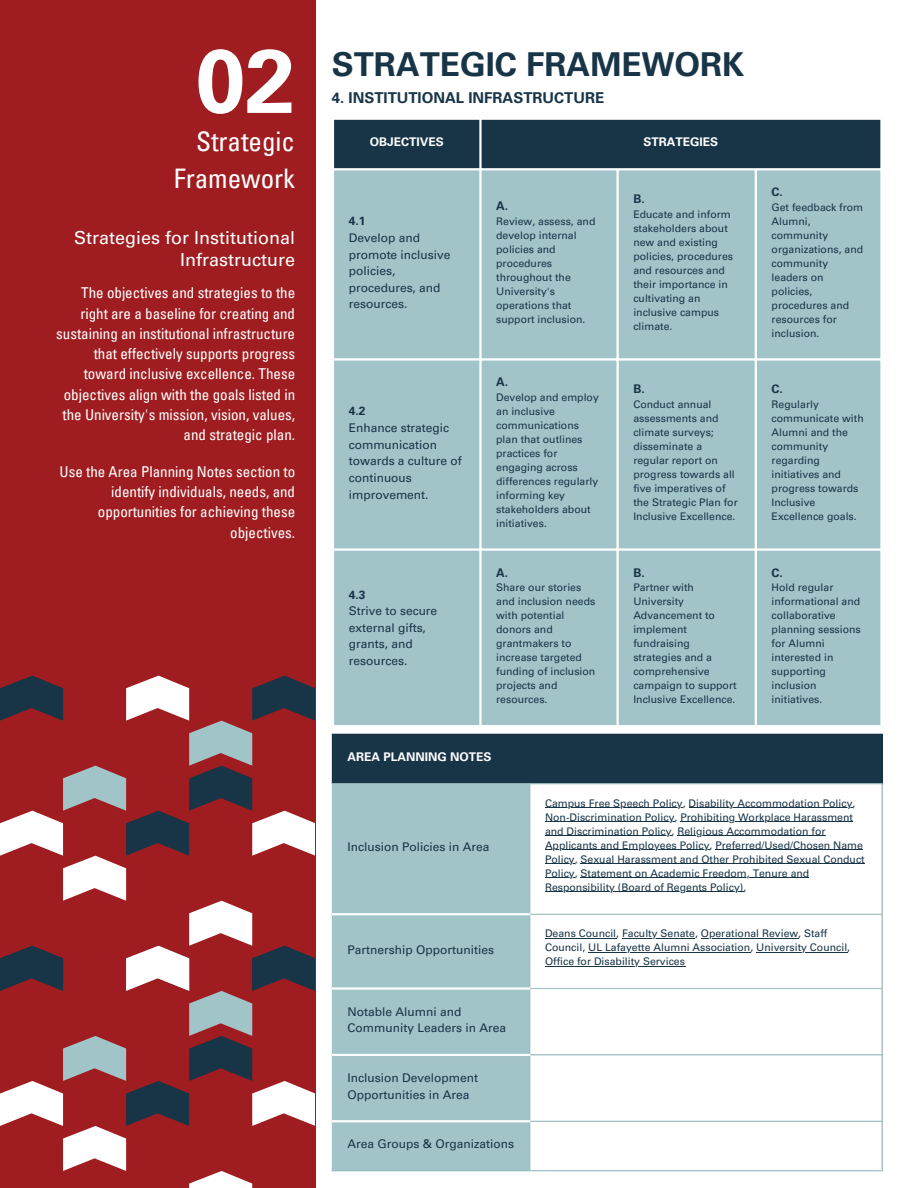
<style>
.page{position:relative;width:918px;height:1188px;background:#fff}
.page>*{position:absolute;margin:0;border:0;box-sizing:border-box;transform-origin:0 0}
.t1{font:700 90px "Univers LT Pro 65";color:#fff}
.t2{font:700 33px "Univers LT Pro 65";color:#183447}
.t3{font:condensed 27px/37.2px "Univers LT Pro";color:#fff;text-align:right}
.t4{font:18px/21.8px "Univers LT Pro 55 Roman";color:#fff;text-align:right}
.t5{font:condensed 15px/20.2px "Univers LT Pro";color:#fff;text-align:right}
.t6{font:700 15px "Univers LT Pro 65";color:#183447}
.t7{font:12px/16.6px "Univers LT Pro 55 Roman";color:#183447}
.t8{font:700 12px "Univers LT Pro 65";color:#fff}
.t9{font:700 12px "Univers LT Pro 65";color:#183447}
.t10{font:10.5px/14px "Univers LT Pro 55 Roman";color:#183447}
</style>
<div class="page">
<div style="left:0;top:0;width:315px;height:1188px;background:#9f1d20"></div>
<svg style="left:0;top:676px;width:315px;height:512px"></svg>
<div style="left:334px;top:120px;width:546px;height:48px;background:#183447"></div>
<div style="left:334px;top:170px;width:546px;height:555px;background:#a1c4c9"></div>
<hr style="left:479px;top:120px;width:3px;height:605px;background:#fff">
<hr style="left:617px;top:170px;width:2px;height:555px;background:#fff">
<hr style="left:755px;top:170px;width:2px;height:555px;background:#fff">
<hr style="left:332px;top:358px;width:551px;height:3px;background:#fff">
<hr style="left:332px;top:548px;width:551px;height:3px;background:#fff">
<div style="left:332px;top:734px;width:550px;height:50px;background:#183447"></div>
<div style="left:333px;top:784px;width:196px;height:386px;background:#a1c4c9"></div>
<svg style="left:530px;top:784px;width:352px;height:386px"></svg>
<hr style="left:545px;top:808px;width:138px;height:1px;background:#183447">
<hr style="left:689px;top:808px;width:164px;height:1px;background:#183447">
<hr style="left:545px;top:822px;width:130px;height:1px;background:#183447">
<hr style="left:680px;top:822px;width:173px;height:1px;background:#183447">
<hr style="left:545px;top:836px;width:127px;height:1px;background:#183447">
<hr style="left:677px;top:836px;width:149px;height:1px;background:#183447">
<hr style="left:545px;top:850px;width:165px;height:1px;background:#183447">
<hr style="left:715px;top:850px;width:148px;height:1px;background:#183447">
<hr style="left:545px;top:864px;width:30px;height:1px;background:#183447">
<hr style="left:581px;top:864px;width:284px;height:1px;background:#183447">
<hr style="left:545px;top:878px;width:30px;height:1px;background:#183447">
<hr style="left:581px;top:878px;width:228px;height:1px;background:#183447">
<hr style="left:545px;top:892px;width:198px;height:1px;background:#183447">
<hr style="left:545px;top:938px;width:71px;height:1px;background:#183447">
<hr style="left:622px;top:938px;width:73px;height:1px;background:#183447">
<hr style="left:701px;top:938px;width:97px;height:1px;background:#183447">
<hr style="left:588px;top:952px;width:162px;height:1px;background:#183447">
<hr style="left:756px;top:952px;width:91px;height:1px;background:#183447">
<hr style="left:545px;top:966px;width:140px;height:1px;background:#183447">
<hr style="left:882px;top:735px;width:1px;height:48px;background:#183447">
<hr style="left:332px;top:734px;width:551px;height:1px;background:#183447">
<hr style="left:332px;top:784px;width:1px;height:386px;background:#a1c4c9">
<hr style="left:529px;top:784px;width:1px;height:386px;background:#a1c4c9">
<hr style="left:882px;top:784px;width:1px;height:386px;background:#a1c4c9">
<hr style="left:332px;top:783px;width:551px;height:1px;background:#a1c4c9">
<hr style="left:530px;top:914px;width:353px;height:1px;background:#a1c4c9">
<hr style="left:530px;top:988px;width:353px;height:1px;background:#a1c4c9">
<hr style="left:530px;top:1054px;width:353px;height:1px;background:#a1c4c9">
<hr style="left:530px;top:1121px;width:353px;height:1px;background:#a1c4c9">
<hr style="left:332px;top:1170px;width:551px;height:1px;background:#a1c4c9">
<hr style="left:332px;top:913px;width:198px;height:2px;background:#fff">
<hr style="left:332px;top:987px;width:198px;height:3px;background:#fff">
<hr style="left:332px;top:1054px;width:198px;height:2px;background:#fff">
<hr style="left:332px;top:1120px;width:198px;height:2px;background:#fff">
<p class="t1" style="left:195px;top:48px;width:102px">02</p>
<h1 class="t3" style="left:174px;top:126px;width:123px">Strategic<br>Framework</h1>
<p class="t4" style="left:74px;top:230px;width:222px">Strategies for Institutional<br>Infrastructure</p>
<p class="t5" style="left:56px;top:285px;width:240px">The objectives and strategies to the right are a baseline for creating and sustaining an institutional infrastructure that effectively supports progress toward inclusive excellence. These objectives align with the goals listed in the University's mission, vision, values, and strategic plan.</p>
<p class="t5" style="left:60px;top:463px;width:237px">Use the Area Planning Notes section to identify individuals, needs, and opportunities for achieving these objectives.</p>
<h2 class="t2" style="left:332px;top:52px;width:414px">STRATEGIC FRAMEWORK</h2>
<h2 class="t6" style="left:332px;top:92px;width:274px">4. INSTITUTIONAL INFRASTRUCTURE</h2>
<p class="t8" style="left:370px;top:137px;width:75px">OBJECTIVES</p>
<p class="t8" style="left:644px;top:137px;width:76px">STRATEGIES</p>
<p class="t9" style="left:349px;top:217px;width:18px">4.1</p>
<p class="t7" style="left:349px;top:231px;width:103px">Develop and promote inclusive policies, procedures, and resources.</p>
<p class="t9" style="left:349px;top:407px;width:18px">4.2</p>
<p class="t7" style="left:349px;top:421px;width:115px">Enhance strategic communication towards a culture of continuous improvement.</p>
<p class="t9" style="left:349px;top:590px;width:18px">4.3</p>
<p class="t7" style="left:349px;top:604px;width:90px">Strive to secure external gifts, grants, and resources.</p>
<h3 class="t9" style="left:496px;top:202px;width:13px">A.</h3>
<p class="t10" style="left:496px;top:216px;width:101px">Review, assess, and develop internal policies and procedures throughout the<br>University's operations that support inclusion.</p>
<p class="t9" style="left:496px;top:378px;width:13px">A.</p>
<p class="t10" style="left:496px;top:392px;width:104px">Develop and employ an inclusive communications plan that outlines practices for engaging across differences regularly informing key stakeholders about initiatives.</p>
<p class="t9" style="left:496px;top:568px;width:13px">A.</p>
<p class="t10" style="left:496px;top:582px;width:101px">Share our stories and inclusion needs with potential donors and grantmakers to increase targeted funding of inclusion projects and resources.</p>
<p class="t8" style="left:348px;top:752px;width:145px">AREA PLANNING NOTES</p>
<p class="t9" style="left:633px;top:195px;width:13px">B.</p>
<p class="t10" style="left:633px;top:209px;width:101px">Educate and inform stakeholders about new and existing policies, procedures and resources and their importance in cultivating an inclusive campus climate.</p>
<p class="t9" style="left:633px;top:385px;width:13px">B.</p>
<p class="t10" style="left:633px;top:399px;width:106px">Conduct annual assessments and climate surveys; disseminate a regular report on progress towards all five imperatives of the Strategic Plan for<br>Inclusive Excellence.</p>
<p class="t9" style="left:633px;top:568px;width:13px">B.</p>
<p class="t10" style="left:633px;top:582px;width:105px">Partner with<br>University<br>Advancement to implement fundraising strategies and a comprehensive campaign to support<br>Inclusive Excellence.</p>
<p class="t9" style="left:772px;top:188px;width:13px">C.</p>
<p class="t10" style="left:772px;top:202px;width:93px">Get feedback from<br>Alumni, community organizations, and community leaders on policies, procedures and resources for inclusion.</p>
<p class="t9" style="left:772px;top:385px;width:13px">C.</p>
<p class="t10" style="left:772px;top:399px;width:94px">Regularly communicate with<br>Alumni and the community regarding initiatives and progress towards<br>Inclusive<br>Excellence goals.</p>
<p class="t9" style="left:772px;top:568px;width:13px">C.</p>
<p class="t10" style="left:772px;top:582px;width:91px">Hold regular informational and collaborative planning sessions for Alumni interested in supporting inclusion initiatives.</p>
<p class="t7" style="left:348px;top:840px;width:143px">Inclusion Policies in Area</p>
<p class="t7" style="left:348px;top:943px;width:148px">Partnership Opportunities</p>
<p class="t7" style="left:348px;top:1005px;width:160px">Notable Alumni and<br>Community Leaders in Area</p>
<p class="t7" style="left:348px;top:1071px;width:132px">Inclusion Development<br>Opportunities in Area</p>
<p class="t7" style="left:348px;top:1137px;width:168px">Area Groups &amp; Organizations</p>
<p class="t10" style="left:545px;top:797px;width:312px">Campus Free Speech Policy, Disability Accommodation Policy,</p>
<p class="t10" style="left:545px;top:811px;width:310px">Non-Discrimination Policy, Prohibiting Workplace Harassment</p>
<p class="t10" style="left:545px;top:825px;width:282px">and Discrimination Policy, Religious Accommodation for</p>
<p class="t10" style="left:545px;top:839px;width:320px">Applicants and Employees Policy, Preferred/Used/Chosen Name</p>
<p class="t10" style="left:545px;top:853px;width:321px">Policy, Sexual Harassment and Other Prohibited Sexual Conduct<br>Policy, Statement on Academic Freedom, Tenure and<br>Responsibility (Board of Regents Policy),</p>
<p class="t10" style="left:545px;top:928px;width:307px">Deans Council, Faculty Senate, Operational Review, Staff<br>Council, UL Lafayette Alumni Association, University Council,<br>Office for Disability Services</p>
</div>
